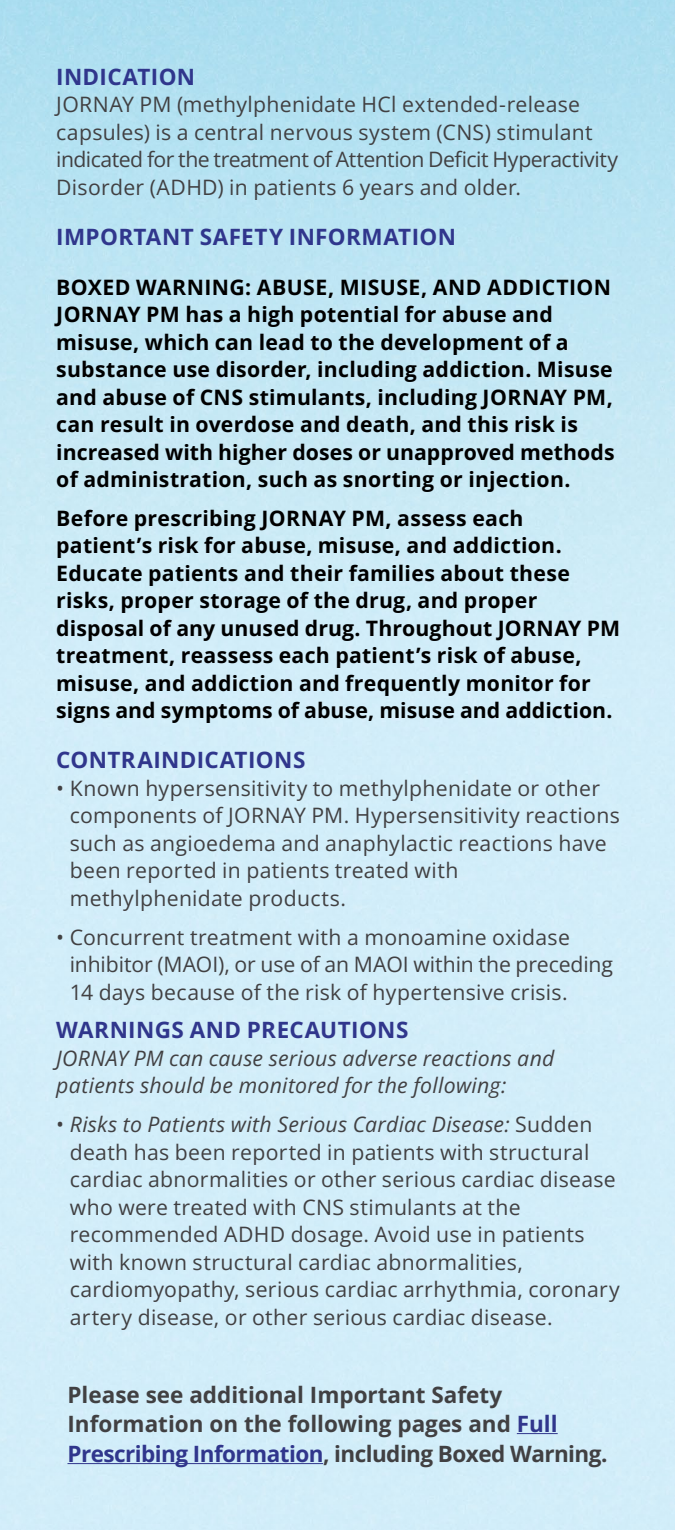
<style>
.page{position:relative;width:675px;height:1530px;background:#fff}
.page>*{position:absolute;margin:0;border:0;box-sizing:border-box;transform-origin:0 0}
.t1{font:700 22.5px/30px "Open Sans";color:#414042}
.t2{font:700 22.5px "Open Sans";letter-spacing:.015em;color:#30368c}
.t3{font:21.25px/27.5px "Open Sans";letter-spacing:.015em;color:#414042}
.t4{font:700 21.25px/27.5px "Open Sans";letter-spacing:.01em;color:#000}
.t5{font:italic 21.25px/27.5px "Open Sans";letter-spacing:.01em;color:#414042}
.s1{font-style:italic}
.s2{color:#30368c}
</style>
<div class="page">
<hr style="left:517px;top:1433px;width:41px;height:1px;background:#30368c">
<hr style="left:68px;top:1463px;width:255px;height:1px;background:#30368c">
<p class="t2" style="left:56px;top:61px;width:140px">INDICATION</p>
<p class="t3" style="left:56px;top:90px;width:563px">JORNAY PM (methylphenidate HCl extended-release capsules) is a central nervous system (CNS) stimulant indicated for the treatment of Attention Deficit Hyperactivity Disorder (ADHD) in patients 6 years and older.</p>
<p class="t2" style="left:56px;top:221px;width:401px">IMPORTANT SAFETY INFORMATION</p>
<p class="t4" style="left:56px;top:273px;width:560px">BOXED WARNING: ABUSE, MISUSE, AND ADDICTION JORNAY PM has a high potential for abuse and misuse, which can lead to the development of a substance use disorder, including addiction. Misuse and abuse of CNS stimulants, including JORNAY PM, can result in overdose and death, and this risk is increased with higher doses or unapproved methods of administration, such as snorting or injection.</p>
<p class="t4" style="left:56px;top:504px;width:565px">Before prescribing JORNAY PM, assess each patient’s risk for abuse, misuse, and addiction.<br>Educate patients and their families about these risks, proper storage of the drug, and proper disposal of any unused drug. Throughout JORNAY PM treatment, reassess each patient’s risk of abuse, misuse, and addiction and frequently monitor for signs and symptoms of abuse, misuse and addiction.</p>
<p class="t2" style="left:56px;top:745px;width:251px">CONTRAINDICATIONS</p>
<p class="t3" style="left:70px;top:774px;width:552px;text-indent:-14px">• Known hypersensitivity to methylphenidate or other components of JORNAY PM. Hypersensitivity reactions such as angioedema and anaphylactic reactions have been reported in patients treated with methylphenidate products.</p>
<p class="t3" style="left:70px;top:923px;width:545px;text-indent:-14px">• Concurrent treatment with a monoamine oxidase inhibitor (MAOI), or use of an MAOI within the preceding<br>14 days because of the risk of hypertensive crisis.</p>
<p class="t2" style="left:56px;top:1015px;width:354px">WARNINGS AND PRECAUTIONS</p>
<p class="t5" style="left:56px;top:1044px;width:500px">JORNAY PM can cause serious adverse reactions and patients should be monitored for the following:</p>
<p class="t3" style="left:70px;top:1110px;width:552px;text-indent:-14px">• <span class="s1">Risks to Patients with Serious Cardiac Disease:</span> Sudden death has been reported in patients with structural cardiac abnormalities or other serious cardiac disease who were treated with CNS stimulants at the recommended ADHD dosage. Avoid use in patients with known structural cardiac abnormalities, cardiomyopathy, serious cardiac arrhythmia, coronary artery disease, or other serious cardiac disease.</p>
<p class="t1" style="left:68px;top:1379px;width:541px">Please see additional Important Safety<br>Information on the following pages and <span class="s2">Full<br>Prescribing Information</span>, including Boxed Warning.</p>
</div>
